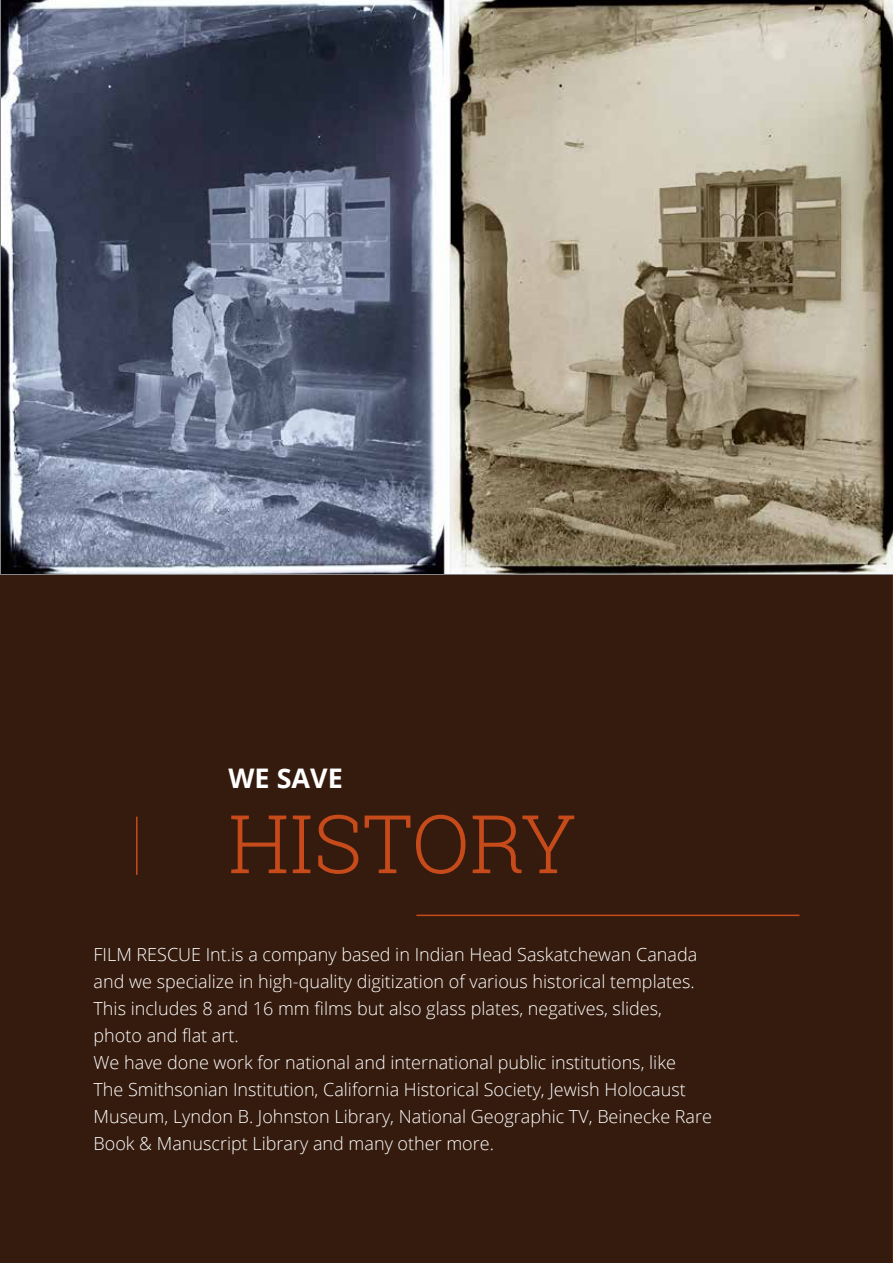
<style>
.page{position:relative;width:893px;height:1263px;background:#fff}
.page>*{position:absolute;margin:0;border:0;box-sizing:border-box;transform-origin:0 0}
.t1{font:300 81px "Roboto Slab";color:#c74a1b}
.t2{font:700 27px "Open Sans";color:#fff}
.t3{font:300 18px/27px "Open Sans";color:#fff}
</style>
<div class="page">
<img style="left:2px;top:0;width:891px;height:574px">
<div style="left:0;top:576px;width:893px;height:687px;background:#351b0e"></div>
<hr style="left:416px;top:914px;width:383px;height:2px;background:#c74a1b">
<hr style="left:136px;top:816px;width:2px;height:59px;background:#c74a1b">
<h2 class="t2" style="left:228px;top:759px;width:116px">WE SAVE</h2>
<h1 class="t1" style="left:228px;top:788px;width:350px">HISTORY</h1>
<p class="t3" style="left:94px;top:940px;width:620px">FILM RESCUE Int.is a company based in Indian Head Saskatchewan Canada and we specialize in high-quality digitization of various historical templates.<br>This includes 8 and 16 mm films but also glass plates, negatives, slides, photo and flat art.<br>We have done work for national and international public institutions, like<br>The Smithsonian Institution, California Historical Society, Jewish Holocaust Museum, Lyndon B. Johnston Library, National Geographic TV, Beinecke Rare Book &amp; Manuscript Library and many other more.</p>
</div>
